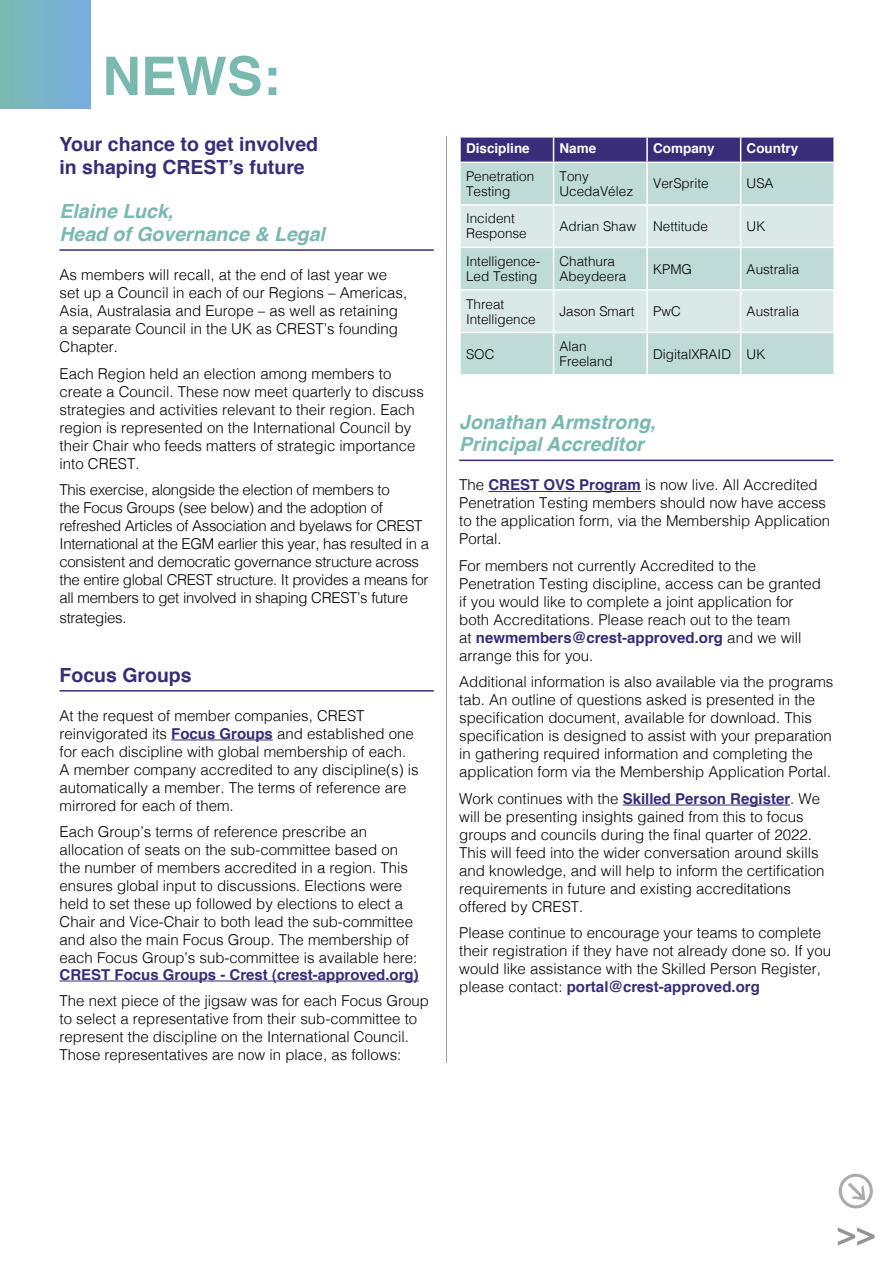
<style>
.page{position:relative;width:893px;height:1263px;background:#fff}
.page>*{position:absolute;margin:0;border:0;box-sizing:border-box;transform-origin:0 0}
.t1{font:700 53.4px "Helvetica";color:#7ab9b0}
.t2{font:italic 700 19.5px/22.5px "Helvetica";color:#7ab9b0}
.t3{font:700 19.5px/22.4px "Helvetica";color:#392d7a}
.Normal_wrd_1{font:300 15px/18px "Helvetica";color:#000}
.Normal_wrd_1-2{font:300 15px/18px "Helvetica";letter-spacing:-.02em;color:#000}
.Normal_wrd_1-3{font:700 15px "Helvetica";color:#392d7a}
.t4{font:300 13.5px/15px "Helvetica";color:#000}
.t5{font:700 13.5px "Helvetica";color:#fff}
.s1{font-weight:700;color:#392d7a}
</style>
<div class="page">
<div style="left:839px;top:1174px;width:34px;height:34px;border:3px solid #000;border-radius:50%"></div>
<svg style="left:848px;top:1183px;width:17px;height:17px"></svg>
<svg style="left:838px;top:1227px;width:36px;height:18px"></svg>
<hr style="left:60px;top:249px;width:374px;height:2px;background:#392d7a">
<hr style="left:60px;top:690px;width:374px;height:1px;background:#392d7a">
<hr style="left:171px;top:740px;width:102px;height:1px;background:#392d7a">
<hr style="left:60px;top:981px;width:359px;height:1px;background:#392d7a">
<hr style="left:446px;top:136px;width:1px;height:927px;background:#9e9b98">
<hr style="left:459px;top:460px;width:374px;height:1px;background:#392d7a">
<hr style="left:488px;top:491px;width:153px;height:1px;background:#392d7a">
<hr style="left:623px;top:805px;width:167px;height:1px;background:#392d7a">
<div style="left:461px;top:163px;width:372px;height:211px;background:#bfdbd7"></div>
<svg style="left:461px;top:206px;width:372px;height:126px;background:#d1e4e1"></svg>
<svg style="left:461px;top:137px;width:373px;height:25px;background:#423680"></svg>
<hr style="left:833px;top:138px;width:2px;height:24px;background:#fff">
<hr style="left:553px;top:163px;width:1px;height:41px;background:#fff">
<hr style="left:646px;top:163px;width:2px;height:41px;background:#fff">
<hr style="left:740px;top:163px;width:1px;height:41px;background:#fff">
<hr style="left:553px;top:206px;width:1px;height:41px;background:#fff">
<hr style="left:646px;top:206px;width:2px;height:41px;background:#fff">
<hr style="left:740px;top:206px;width:1px;height:41px;background:#fff">
<hr style="left:553px;top:248px;width:1px;height:41px;background:#fff">
<hr style="left:646px;top:248px;width:2px;height:41px;background:#fff">
<hr style="left:740px;top:248px;width:1px;height:41px;background:#fff">
<hr style="left:553px;top:291px;width:1px;height:41px;background:#fff">
<hr style="left:646px;top:291px;width:2px;height:41px;background:#fff">
<hr style="left:740px;top:291px;width:1px;height:41px;background:#fff">
<hr style="left:553px;top:333px;width:1px;height:41px;background:#fff">
<hr style="left:646px;top:333px;width:2px;height:41px;background:#fff">
<hr style="left:740px;top:333px;width:1px;height:41px;background:#fff">
<hr style="left:459px;top:204px;width:95px;height:2px;background:#fff">
<hr style="left:459px;top:247px;width:95px;height:1px;background:#fff">
<hr style="left:459px;top:289px;width:95px;height:2px;background:#fff">
<hr style="left:459px;top:332px;width:95px;height:1px;background:#fff">
<hr style="left:554px;top:204px;width:93px;height:2px;background:#fff">
<hr style="left:554px;top:247px;width:93px;height:1px;background:#fff">
<hr style="left:554px;top:289px;width:93px;height:2px;background:#fff">
<hr style="left:554px;top:332px;width:93px;height:1px;background:#fff">
<hr style="left:647px;top:204px;width:94px;height:2px;background:#fff">
<hr style="left:741px;top:204px;width:94px;height:2px;background:#fff">
<hr style="left:647px;top:247px;width:94px;height:1px;background:#fff">
<hr style="left:741px;top:247px;width:94px;height:1px;background:#fff">
<hr style="left:647px;top:289px;width:94px;height:2px;background:#fff">
<hr style="left:741px;top:289px;width:94px;height:2px;background:#fff">
<hr style="left:647px;top:332px;width:94px;height:1px;background:#fff">
<hr style="left:741px;top:332px;width:94px;height:1px;background:#fff">
<hr style="left:459px;top:136px;width:95px;height:2px;background:#fff">
<div style="left:0;top:0;width:90px;height:109px;background:linear-gradient(to right,#7bbab1,#77ade0)"></div>
<p class="t1" style="left:102px;top:40px;width:179px">NEWS:</p>
<p class="t3" style="left:60px;top:134px;width:260px">Your chance to get involved in shaping CREST’s future</p>
<p class="t2" style="left:60px;top:200px;width:267px">Elaine Luck,<br>Head of Governance &amp; Legal</p>
<p class="Normal_wrd_1" style="left:60px;top:265px;width:349px">As members will recall, at the end of last year we set up a Council in each of our Regions – Americas, Asia, Australasia and Europe – as well as retaining a separate Council in the UK as CREST’s founding Chapter.</p>
<p class="Normal_wrd_1" style="left:60px;top:363px;width:366px">Each Region held an election among members to create a Council. These now meet quarterly to discuss strategies and activities relevant to their region. Each region is represented on the International Council by their Chair who feeds matters of strategic importance into CREST.</p>
<p class="Normal_wrd_1-2" style="left:60px;top:480px;width:371px">This exercise, alongside the election of members to<br>the Focus Groups (see below) and the adoption of refreshed Articles of Association and byelaws for CREST International at the EGM earlier this year, has resulted in a consistent and democratic governance structure across the entire global CREST structure. It provides a means for all members to get involved in shaping CREST’s future</p>
<p class="Normal_wrd_1-2" style="left:60px;top:607px;width:69px">strategies.</p>
<p class="t3" style="left:60px;top:665px;width:134px">Focus Groups</p>
<p class="Normal_wrd_1" style="left:60px;top:705px;width:361px">At the request of member companies, CREST reinvigorated its <span class="s1">Focus Groups</span> and established one for each discipline with global membership of each.<br>A member company accredited to any discipline(s) is automatically a member. The terms of reference are mirrored for each of them.</p>
<p class="Normal_wrd_1" style="left:60px;top:822px;width:359px">Each Group’s terms of reference prescribe an allocation of seats on the sub-committee based on the number of members accredited in a region. This ensures global input to discussions. Elections were held to set these up followed by elections to elect a Chair and Vice-Chair to both lead the sub-committee and also the main Focus Group. The membership of each Focus Group’s sub-committee is available here:</p>
<p class="Normal_wrd_1-3" style="left:60px;top:964px;width:361px">CREST Focus Groups - Crest (crest-approved.org)</p>
<p class="Normal_wrd_1" style="left:60px;top:991px;width:371px">The next piece of the jigsaw was for each Focus Group to select a representative from their sub-committee to represent the discipline on the International Council.<br>Those representatives are now in place, as follows:</p>
<p class="t5" style="left:466px;top:139px;width:65px">Discipline</p>
<p class="t5" style="left:560px;top:139px;width:38px">Name</p>
<p class="t5" style="left:653px;top:139px;width:63px">Company</p>
<p class="t5" style="left:747px;top:139px;width:53px">Country</p>
<p class="t4" style="left:466px;top:168px;width:70px">Penetration<br>Testing</p>
<p class="t4" style="left:560px;top:168px;width:75px">Tony<br>UcedaVélez</p>
<p class="t4" style="left:653px;top:175px;width:57px">VerSprite</p>
<p class="t4" style="left:747px;top:175px;width:28px">USA</p>
<p class="t4" style="left:466px;top:210px;width:62px">Incident<br>Response</p>
<p class="t4" style="left:560px;top:218px;width:78px">Adrian Shaw</p>
<p class="t4" style="left:653px;top:218px;width:56px">Nettitude</p>
<p class="t4" style="left:747px;top:218px;width:20px">UK</p>
<p class="t4" style="left:466px;top:253px;width:76px">Intelligence-<br>Led Testing</p>
<p class="t4" style="left:560px;top:253px;width:68px">Chathura<br>Abeydeera</p>
<p class="t4" style="left:653px;top:260px;width:41px">KPMG</p>
<p class="t4" style="left:747px;top:260px;width:54px">Australia</p>
<p class="t4" style="left:466px;top:295px;width:71px">Threat<br>Intelligence</p>
<p class="t4" style="left:560px;top:303px;width:77px">Jason Smart</p>
<p class="t4" style="left:653px;top:303px;width:29px">PwC</p>
<p class="t4" style="left:747px;top:303px;width:54px">Australia</p>
<p class="t4" style="left:466px;top:345px;width:30px">SOC</p>
<p class="t4" style="left:560px;top:338px;width:55px">Alan<br>Freeland</p>
<p class="t4" style="left:653px;top:345px;width:80px">DigitalXRAID</p>
<p class="t4" style="left:747px;top:345px;width:20px">UK</p>
<p class="t2" style="left:459px;top:411px;width:198px">Jonathan Armstrong,<br>Principal Accreditor</p>
<p class="Normal_wrd_1" style="left:459px;top:475px;width:372px">The <span class="s1">CREST OVS Program</span> is now live. All Accredited Penetration Testing members should now have access to the application form, via the Membership Application Portal.</p>
<p class="Normal_wrd_1" style="left:459px;top:555px;width:363px">For members not currently Accredited to the Penetration Testing discipline, access can be granted if you would like to complete a joint application for both Accreditations. Please reach out to the team<br>at <span class="s1">newmembers@crest-approved.org</span> and we will arrange this for you.</p>
<p class="Normal_wrd_1" style="left:459px;top:672px;width:376px">Additional information is also available via the programs tab. An outline of questions asked is presented in the specification document, available for download. This specification is designed to assist with your preparation in gathering required information and completing the application form via the Membership Application Portal.</p>
<p class="Normal_wrd_1" style="left:459px;top:788px;width:367px">Work continues with the <span class="s1">Skilled Person Register</span>. We will be presenting insights gained from this to focus groups and councils during the final quarter of 2022.<br>This will feed into the wider conversation around skills and knowledge, and will help to inform the certification requirements in future and existing accreditations offered by CREST.</p>
<p class="Normal_wrd_1" style="left:459px;top:923px;width:373px">Please continue to encourage your teams to complete their registration if they have not already done so. If you would like assistance with the Skilled Person Register, please contact: <span class="s1">portal@crest-approved.org</span></p>
</div>
